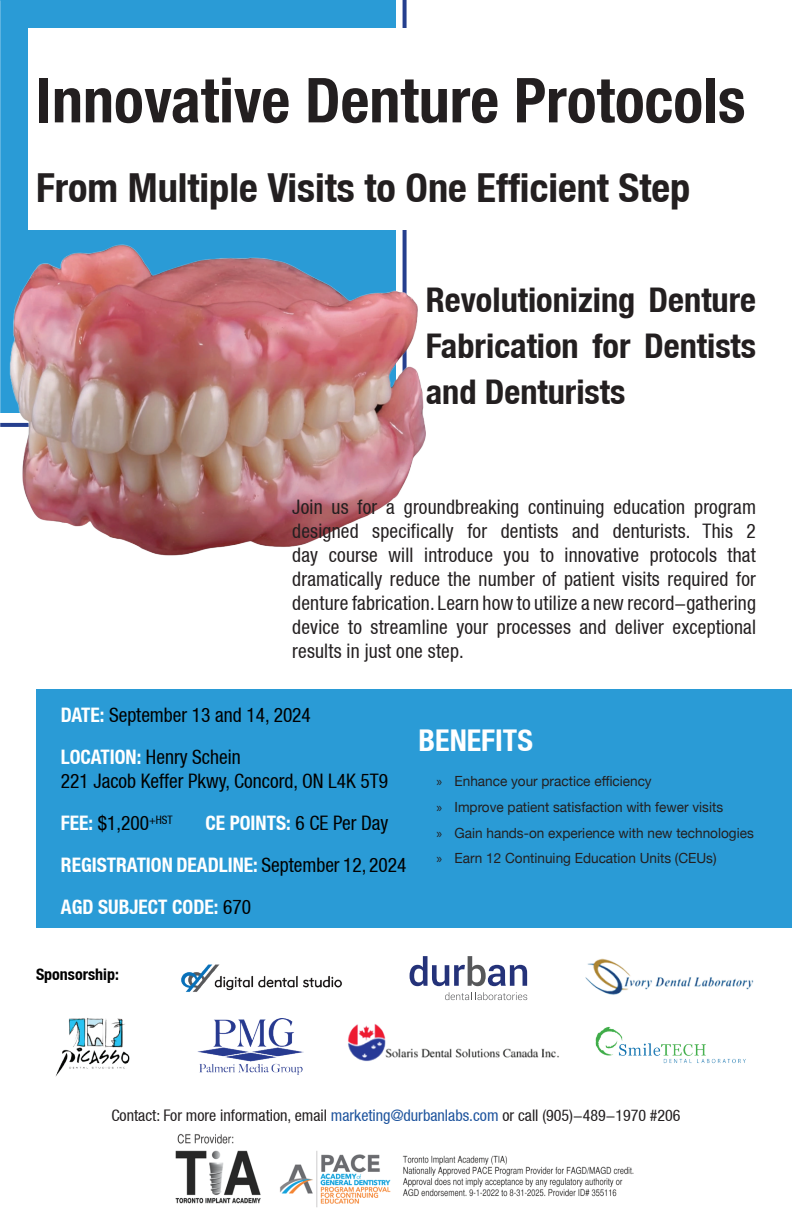
<style>
.page{position:relative;width:792px;height:1224px;background:#fff}
.page>*{position:absolute;margin:0;border:0;box-sizing:border-box;transform-origin:0 0}
.t1{font:700 condensed 62px "Helvetica Neue LT";color:#231f20}
.t2{font:700 condensed 40px "Helvetica Neue LT";color:#231f20}
.t3{font:700 condensed 34px/46px "Helvetica Neue LT";color:#231f20;text-align:justify}
.t4{font:700 condensed 30px "Helvetica Neue LT";color:#fff}
.t5{font:condensed 20px/24px "Helvetica Neue LT";letter-spacing:.01em;color:#231f20;text-align:justify}
.t6{font:condensed 20px/42px "Helvetica Neue LT";color:#000}
.t7{font:700 condensed 20px/42px "Helvetica Neue LT";color:#fff}
.t8{font:condensed 16px "Helvetica Neue LT";color:#231f20}
.t9{font:700 condensed 16px "Helvetica Neue LT";color:#000}
.t10{font:14px/25.8px "Helvetica Neue";color:#231f20}
.s1{font-weight:700;color:#fff}
.s2{font-weight:400;color:#000}
.s3{font-family:"Myriad Pro"}
.s4{color:#1d539d}
</style>
<div class="page">
<div style="left:0;top:0;width:396px;height:412px;background:#2a9bd6"></div>
<div style="left:36px;top:689px;width:756px;height:239px;background:#2a9bd6"></div>
<div style="left:29px;top:28px;width:727px;height:202px;background:#fff"></div>
<img style="left:0;top:178px;width:426px;height:378px">
<img style="left:198px;top:1019px;width:106px;height:55px">
<img style="left:181px;top:964px;width:161px;height:28px">
<svg style="left:445px;top:992px;width:82px;height:8px"></svg>
<svg style="left:410px;top:956px;width:117px;height:30px"></svg>
<img style="left:55px;top:1018px;width:75px;height:59px">
<img style="left:585px;top:958px;width:169px;height:37px">
<img style="left:595px;top:1026px;width:151px;height:38px">
<img style="left:348px;top:1024px;width:211px;height:38px">
<img style="left:175px;top:1134px;width:459px;height:74px">
<h1 class="t1" style="left:36px;top:63px;width:711px">Innovative Denture Protocols</h1>
<h2 class="t2" style="left:36px;top:164px;width:656px">From Multiple Visits to One Efficient Step</h2>
<h3 class="t3" style="left:426px;top:276px;width:332px">Revolutionizing Denture Fabrication for Dentists and Denturists</h3>
<p class="t5" style="left:292px;top:495px;width:465px">Join us for a groundbreaking continuing education program designed specifically for dentists and denturists. This 2 day course will introduce you to innovative protocols that dramatically reduce the number of patient visits required for denture fabrication. Learn how to utilize a new record-gathering device to streamline your processes and deliver exceptional results in just one step.</p>
<p class="t6" style="left:61px;top:694px;width:252px"><span class="s1">DATE:</span> September 13 and 14, 2024<br><span class="s1">LOCATION:</span> Henry Schein</p>
<p class="t6" style="left:61px;top:760px;width:329px">221 Jacob Keffer Pkwy, Concord, ON L4K 5T9<br><span class="s1">FEE:</span> $1,200<sup>+HST</sup></p>
<p class="t7" style="left:61px;top:802px;width:347px;text-indent:145px">CE POINTS: <span class="s2">6 CE Per Day<br></span>REGISTRATION DEADLINE: <span class="s2">September 12, 2024<br></span>AGD SUBJECT CODE: <span class="s2">670</span></p>
<h3 class="t4" style="left:419px;top:722px;width:116px">BENEFITS</h3>
<p class="t10" style="left:437px;top:769px;width:319px"><span class="s3">»</span> Enhance your practice efficiency<br><span class="s3">»</span> Improve patient satisfaction with fewer visits<br><span class="s3">»</span> Gain hands-on experience with new technologies <span class="s3">»</span> Earn 12 Continuing Education Units (CEUs)</p>
<p class="t9" style="left:36px;top:964px;width:84px">Sponsorship:</p>
<p class="t8" style="left:111px;top:1106px;width:571px">Contact: For more information, email <span class="s4">marketing@durbanlabs.com</span> or call (905)-489-1970 #206</p>
</div>
